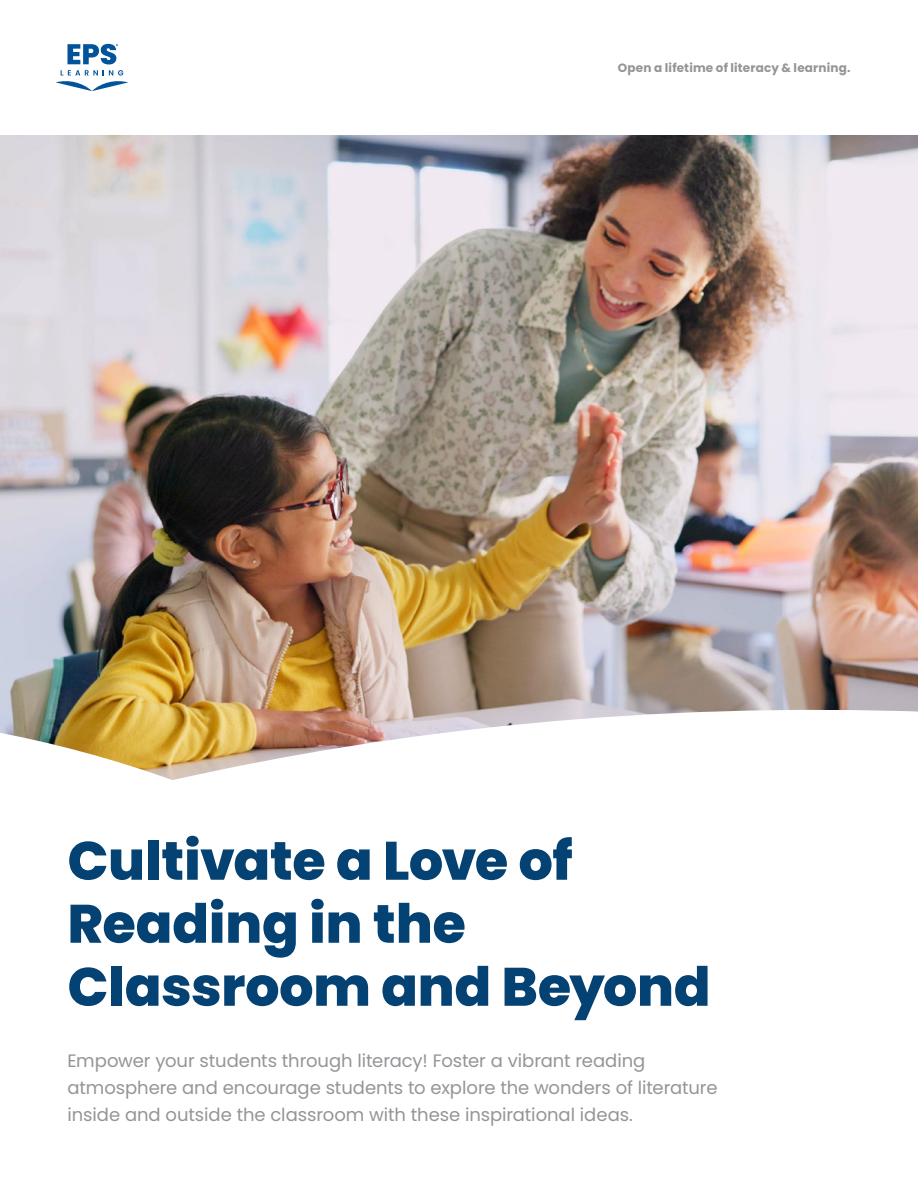
<style>
.page{position:relative;width:918px;height:1188px;background:#fff}
.page>*{position:absolute;margin:0;border:0;box-sizing:border-box;transform-origin:0 0}
.t1{font:800 54px/63px "Poppins";letter-spacing:-.005em;color:#044273}
.t2{font:18px/27px "Poppins";letter-spacing:-.005em;color:#939598}
.t3{font:700 12px "Poppins";letter-spacing:.015em;color:#939598}
</style>
<div class="page">
<svg style="left:56px;top:44px;width:72px;height:47px"></svg>
<img style="left:0;top:135px;width:918px;height:567px">
<img style="left:0;top:702px;width:918px;height:78px">
<p class="t3" style="left:618px;top:61px;width:234px">Open a lifetime of literacy &amp; learning.</p>
<h1 class="t1" style="left:68px;top:830px;width:645px">Cultivate a Love of<br>Reading in the<br>Classroom and Beyond</h1>
<p class="t2" style="left:68px;top:1047px;width:651px">Empower your students through literacy! Foster a vibrant reading atmosphere and encourage students to explore the wonders of literature inside and outside the classroom with these inspirational ideas.</p>
</div>
